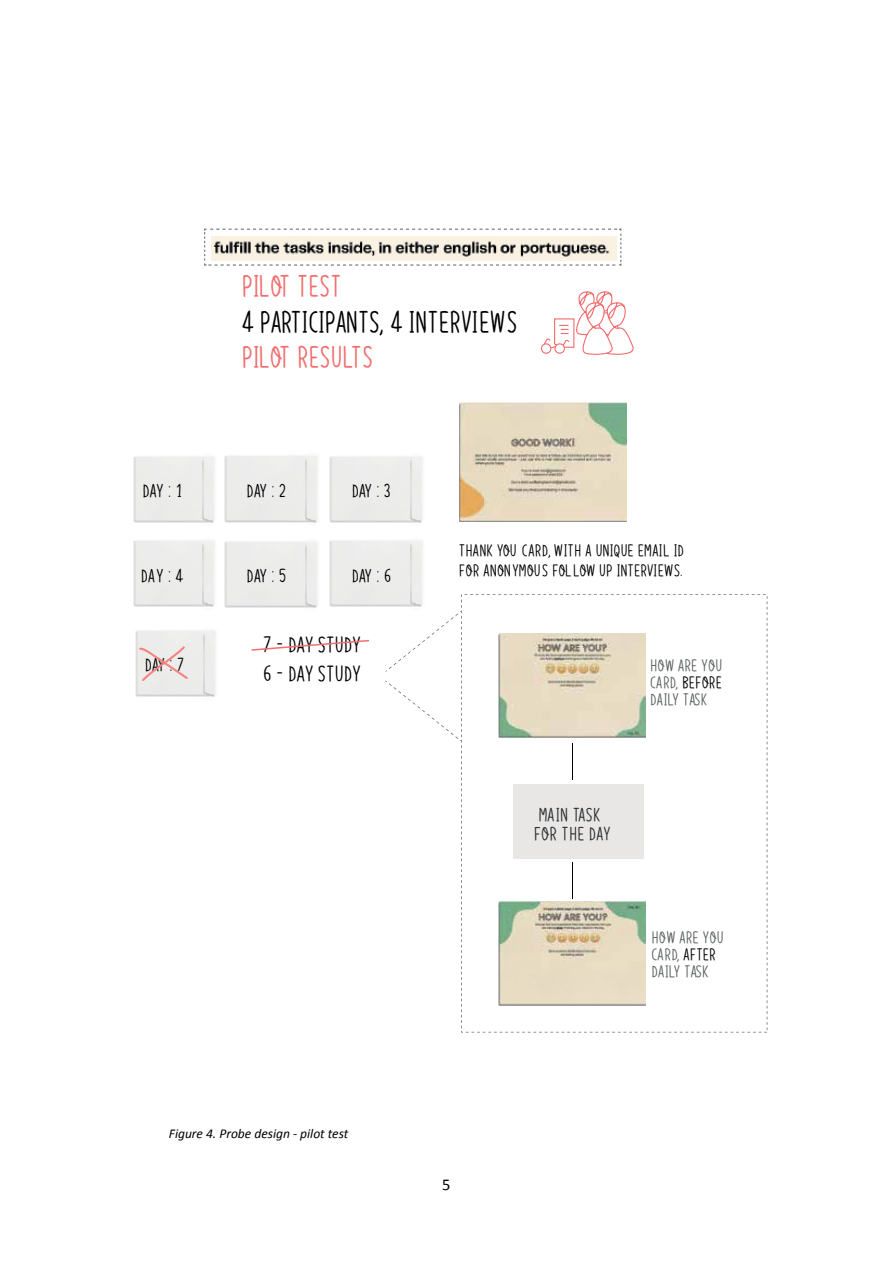
<style>
.page{position:relative;width:893px;height:1263px;background:#fff}
.page>*{position:absolute;margin:0;border:0;box-sizing:border-box;transform-origin:0 0}
.t1{font:25.35px "Cyber Monday";color:#000;scale:.95 1}
.t2{font:25.35px "Cyber Monday";color:#f26d6d;scale:.95 1}
.t3{font:18.6px/28.8px "Cyber Monday";color:#000}
.t4{font:16.5px "Calibri";color:#000}
.t5{font:15.9px/19px "Cyber Monday";color:#2b2d30;text-align:center}
.t6{font:15.6px "Cyber Monday";color:#000}
.t7{font:14.1px/19.6px "Cyber Monday";color:#000}
.t8{font:14.1px/17px "Cyber Monday";color:#5d6162;text-align:justify}
.t9{font:italic 13.5px "Calibri";color:#000}
.s1{color:#000}
</style>
<div class="page">
<svg style="left:385px;top:681px;width:76px;height:61px"></svg>
<svg style="left:385px;top:611px;width:76px;height:61px"></svg>
<svg style="left:461px;top:594px;width:306px;height:438px"></svg>
<div style="left:513px;top:785px;width:131px;height:74px;background:#e8e7e5"></div>
<hr style="left:572px;top:743px;width:1px;height:36px;background:#000">
<hr style="left:572px;top:862px;width:1px;height:36px;background:#000">
<img style="left:499px;top:901px;width:146px;height:105px">
<img style="left:499px;top:633px;width:146px;height:105px">
<img style="left:460px;top:403px;width:166px;height:119px">
<svg style="left:251px;top:639px;width:118px;height:12px"></svg>
<img style="left:164px;top:455px;width:259px;height:68px">
<img style="left:133px;top:456px;width:31px;height:67px">
<img style="left:164px;top:540px;width:264px;height:74px">
<img style="left:133px;top:540px;width:31px;height:67px">
<img style="left:165px;top:630px;width:51px;height:67px">
<img style="left:135px;top:630px;width:30px;height:67px">
<svg style="left:139px;top:646px;width:49px;height:35px;background:#eddedc"></svg>
<svg style="left:204px;top:229px;width:418px;height:37px"></svg>
<img style="left:211px;top:237px;width:406px;height:24px">
<svg style="left:541px;top:291px;width:93px;height:64px"></svg>
<div style="left:541px;top:344px;width:10px;height:9px;background:#fff;border-radius:50%"></div>
<div style="left:541px;top:343px;width:10px;height:11px;border:1px solid #f26d6d;border-radius:50%"></div>
<svg style="left:555px;top:344px;width:9px;height:9px"></svg>
<div style="left:554px;top:343px;width:11px;height:11px;border:1px solid #f26d6d;border-radius:50%"></div>
<h1 class="t2" style="left:242px;top:271px;width:107px">PILOT TEST</h1>
<h1 class="t1" style="left:242px;top:307px;width:292px">4 PARTICIPANTS, 4 INTERVIEWS</h1>
<h1 class="t2" style="left:242px;top:342px;width:140px">PILOT RESULTS</h1>
<p class="t6" style="left:143px;top:482px;width:42px">DAY : 1</p>
<p class="t6" style="left:247px;top:481px;width:41px">DAY : 2</p>
<p class="t6" style="left:352px;top:482px;width:41px">DAY : 3</p>
<p class="t6" style="left:141px;top:566px;width:43px">DAY : 4</p>
<p class="t6" style="left:247px;top:567px;width:41px">DAY : 5</p>
<p class="t6" style="left:352px;top:566px;width:41px">DAY : 6</p>
<p class="t6" style="left:145px;top:655px;width:41px">DAY : 7</p>
<h2 class="t3" style="left:263px;top:630px;width:100px">7 - DAY STUDY<br>6 - DAY STUDY</h2>
<p class="t7" style="left:459px;top:541px;width:227px">THANK YOU CARD, WITH A UNIQUE EMAIL ID<br>FOR ANONYMOUS FOLLOW UP INTERVIEWS.</p>
<p class="t8" style="left:650px;top:657px;width:74px">HOW ARE YOU CARD, <span class="s1">BEFORE </span>DAILY TASK</p>
<p class="t5" style="left:534px;top:806px;width:79px">MAIN TASK<br>FOR THE DAY</p>
<p class="t8" style="left:651px;top:930px;width:74px;text-align:left">HOW ARE YOU<br>CARD, <span class="s1">AFTER<br></span>DAILY TASK</p>
<p class="t9" style="left:169px;top:1125px;width:181px">Figure 4. Probe design - pilot test</p>
<p class="t4" style="left:442px;top:1174px;width:10px">5</p>
</div>
